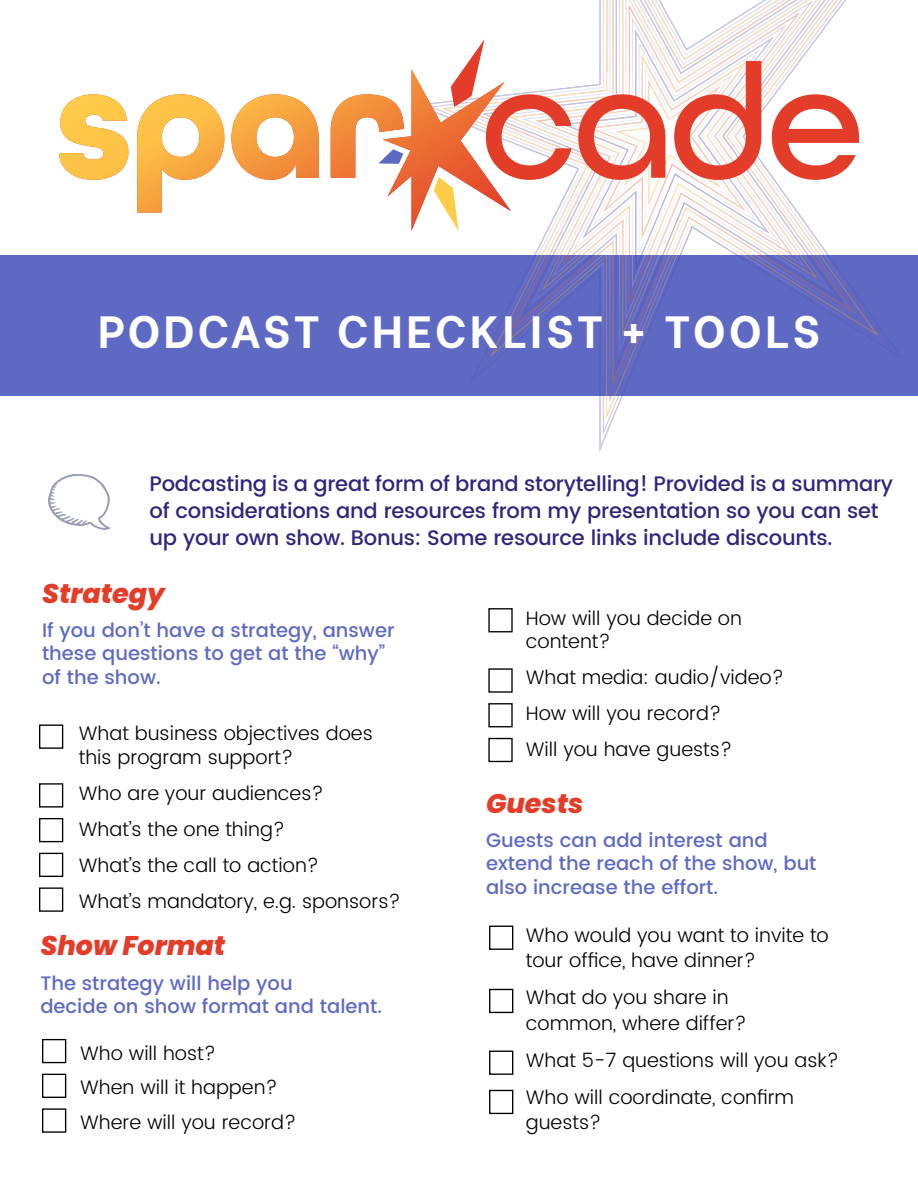
<style>
.page{position:relative;width:918px;height:1188px;background:#fff}
.page>*{position:absolute;margin:0;border:0;box-sizing:border-box;transform-origin:0 0}
.t1{font:700 45px "Be Vietnam";letter-spacing:.075em;color:#fff}
.t2{font:italic 800 27px "Poppins";color:#e33d29}
.t3{font:500 21px/27px "Poppins";letter-spacing:-.01em;color:#2e267d}
.t4{font:300 19.5px/36px "Poppins";color:#000}
.t5{font:500 19.5px/23.4px "Poppins";color:#5e69c4}
</style>
<div class="page">
<div style="left:0;top:255px;width:918px;height:141px;background:#5e69c4"></div>
<div style="left:39px;top:725px;width:24px;height:24px;border:1px solid #000"></div>
<div style="left:39px;top:783px;width:24px;height:25px;border:1px solid #000"></div>
<div style="left:39px;top:818px;width:24px;height:24px;border:1px solid #000"></div>
<div style="left:39px;top:853px;width:24px;height:24px;border:1px solid #000"></div>
<div style="left:39px;top:887px;width:24px;height:25px;border:1px solid #000"></div>
<svg style="left:48px;top:474px;width:62px;height:56px"></svg>
<div style="left:42px;top:1039px;width:24px;height:24px;border:1px solid #000"></div>
<div style="left:42px;top:1074px;width:24px;height:24px;border:1px solid #000"></div>
<div style="left:42px;top:1108px;width:24px;height:25px;border:1px solid #000"></div>
<div style="left:488px;top:608px;width:25px;height:24px;border:1px solid #000"></div>
<div style="left:488px;top:703px;width:25px;height:24px;border:1px solid #000"></div>
<div style="left:488px;top:738px;width:25px;height:24px;border:1px solid #000"></div>
<div style="left:489px;top:926px;width:24px;height:24px;border:1px solid #000"></div>
<div style="left:489px;top:989px;width:24px;height:24px;border:1px solid #000"></div>
<div style="left:489px;top:1051px;width:24px;height:24px;border:1px solid #000"></div>
<div style="left:489px;top:1090px;width:24px;height:24px;border:1px solid #000"></div>
<img style="left:600px;top:435px;width:7px;height:15px">
<img style="left:886px;top:344px;width:15px;height:12px">
<img style="left:577px;top:0;width:73px;height:435px">
<img style="left:482px;top:328px;width:20px;height:42px">
<img style="left:501px;top:252px;width:38px;height:100px">
<img style="left:648px;top:0;width:38px;height:326px">
<img style="left:833px;top:284px;width:58px;height:64px">
<img style="left:538px;top:231px;width:39px;height:89px">
<img style="left:759px;top:231px;width:75px;height:81px">
<img style="left:722px;top:7px;width:38px;height:259px">
<img style="left:832px;top:266px;width:13px;height:18px">
<img style="left:685px;top:30px;width:38px;height:213px">
<img style="left:759px;top:0;width:37px;height:39px">
<img style="left:796px;top:0;width:38px;height:39px">
<svg style="left:832px;top:0;width:14px;height:13px"></svg>
<svg style="left:128px;top:39px;width:731px;height:192px"></svg>
<img style="left:382px;top:69px;width:129px;height:162px">
<img style="left:331px;top:94px;width:73px;height:84px">
<img style="left:231px;top:94px;width:88px;height:86px">
<img style="left:137px;top:94px;width:87px;height:119px">
<img style="left:59px;top:94px;width:69px;height:86px">
<h1 class="t1" style="left:98px;top:294px;width:723px">PODCAST CHECKLIST + TOOLS</h1>
<p class="t3" style="left:149px;top:471px;width:745px">Podcasting is a great form of brand storytelling! Provided is a summary of considerations and resources from my presentation so you can set up your own show. Bonus: Some resource links include discounts.</p>
<h2 class="t2" style="left:42px;top:578px;width:124px">Strategy</h2>
<p class="t5" style="left:42px;top:619px;width:354px">If you don’t have a strategy, answer these questions to get at the “why” of the show.</p>
<p class="t4" style="left:79px;top:722px;width:295px;line-height:23.4px">What business objectives does this program support?</p>
<p class="t4" style="left:79px;top:776px;width:323px">Who are your audiences?<br>What’s the one thing?<br>What’s the call to action?<br>What’s mandatory, e.g. sponsors?</p>
<h2 class="t2" style="left:40px;top:930px;width:187px">Show Format</h2>
<p class="t5" style="left:40px;top:972px;width:343px">The strategy will help you<br>decide on show format and talent.</p>
<p class="t4" style="left:80px;top:1037px;width:217px;line-height:34.5px">Who will host?<br>When will it happen?<br>Where will you record?</p>
<p class="t4" style="left:526px;top:607px;width:218px;line-height:23.4px">How will you decide on content?</p>
<p class="t4" style="left:526px;top:660px;width:260px">What media: audio/video?<br>How will you record?<br>Will you have guests?</p>
<h2 class="t2" style="left:486px;top:788px;width:99px">Guests</h2>
<p class="t5" style="left:486px;top:829px;width:332px">Guests can add interest and extend the reach of the show, but also increase the effort.</p>
<p class="t4" style="left:526px;top:923px;width:305px;line-height:25.2px">Who would you want to invite to tour office, have dinner?</p>
<p class="t4" style="left:526px;top:986px;width:222px;line-height:25.2px">What do you share in common, where differ?</p>
<p class="t4" style="left:526px;top:1042px;width:315px;line-height:37.2px">What 5-7 questions will you ask?<br>Who will coordinate, confirm</p>
<p class="t4" style="left:526px;top:1105px;width:77px">guests?</p>
</div>
